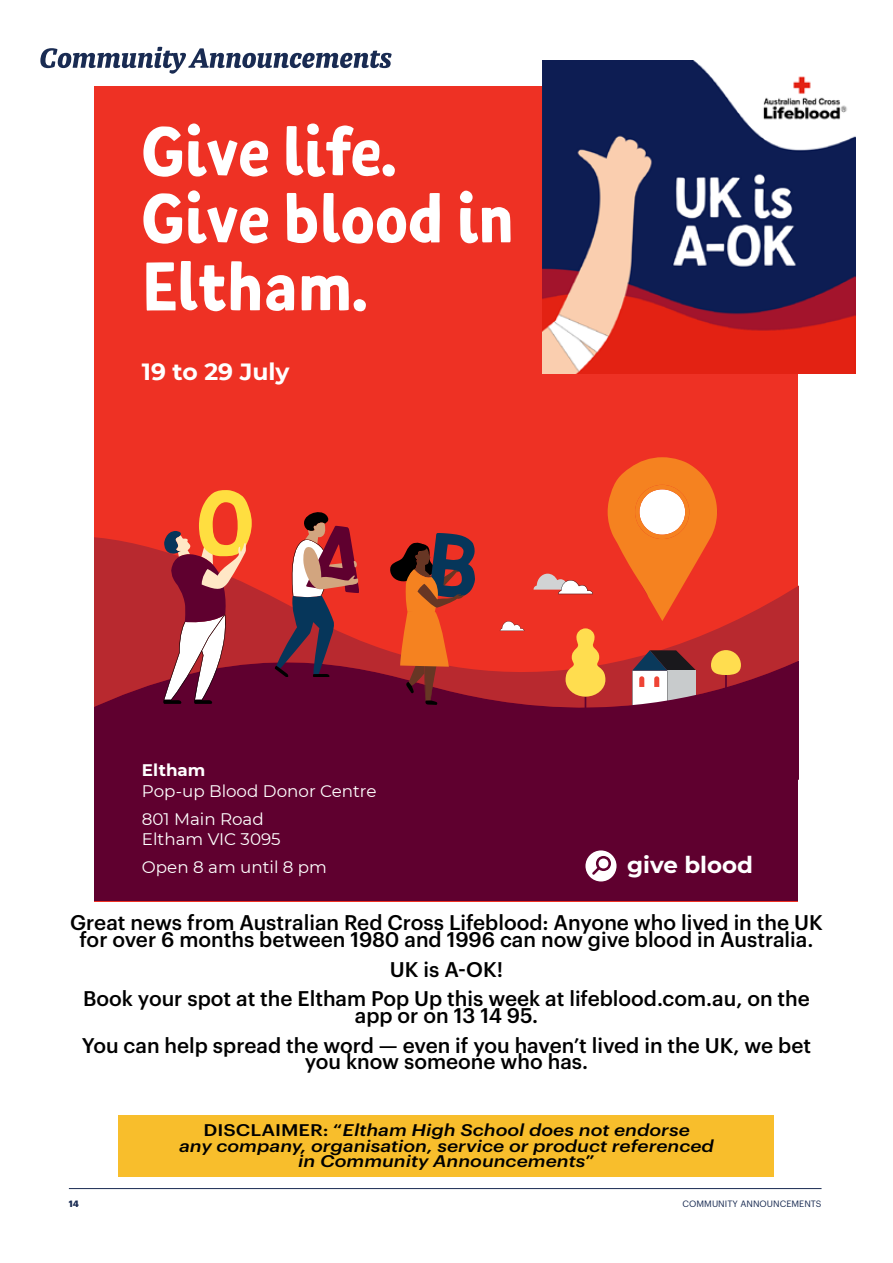
<style>
.page{position:relative;width:893px;height:1263px;background:#fff}
.page>*{position:absolute;margin:0;border:0;box-sizing:border-box;transform-origin:0 0}
.t1{font:700 68.55px/66.9px "Fela";letter-spacing:-.01em;color:#fff}
.t2{font:700 23.4px "Montserrat";color:#fff}
.t3{font:700 22.95px "Montserrat";color:#fff}
.t4{font:500 20.7px/29.5px "Graphik";color:#000;text-align:center}
.t5{font:16.65px/20.5px "Montserrat";color:#fff}
.t6{font:700 16.65px "Montserrat";color:#fff}
.t7{font:italic 500 16.5px/15.8px "Graphik";color:#000;text-align:center;scale:1.19 1}
.t8{font:9px "Graphik";letter-spacing:.005em;color:#192b52}
.t9{font:700 9px "Graphik";color:#192b52}
.s1{font-style:normal}
</style>
<div class="page">
<hr style="left:69px;top:1188px;width:752px;height:1px;background:#192b52">
<svg style="left:40px;top:47px;width:352px;height:27px"></svg>
<div style="left:95px;top:86px;width:703px;height:815px;background:#ee3124"></div>
<svg style="left:95px;top:537px;width:703px;height:105px"></svg>
<div style="left:95px;top:761px;width:703px;height:140px;background:#5f002f"></div>
<svg style="left:534px;top:574px;width:59px;height:20px"></svg>
<svg style="left:500px;top:621px;width:24px;height:10px"></svg>
<svg style="left:566px;top:628px;width:39px;height:14px"></svg>
<svg style="left:95px;top:642px;width:703px;height:119px;background:#801834"></svg>
<svg style="left:163px;top:490px;width:89px;height:214px"></svg>
<svg style="left:275px;top:512px;width:84px;height:165px"></svg>
<svg style="left:389px;top:533px;width:86px;height:172px"></svg>
<svg style="left:608px;top:457px;width:110px;height:164px"></svg>
<svg style="left:585px;top:850px;width:31px;height:31px"></svg>
<div style="left:119px;top:1115px;width:655px;height:61px;background:#f8be2c"></div>
<img style="left:542px;top:60px;width:313px;height:313px">
<h1 class="t1" style="left:142px;top:119px;width:374px">Give life.<br>Give blood in</h1>
<h1 class="t1" style="left:142px;top:254px;width:227px">Eltham.</h1>
<p class="t2" style="left:142px;top:354px;width:149px">19 to 29 July</p>
<p class="t6" style="left:142px;top:758px;width:65px">Eltham</p>
<p class="t5" style="left:142px;top:808px;width:140px">801 Main Road<br>Eltham VIC 3095</p>
<p class="t5" style="left:142px;top:856px;width:187px">Open 8 am until 8 pm</p>
<p class="t5" style="left:142px;top:780px;width:236px">Pop-up Blood Donor Centre</p>
<p class="t3" style="left:627px;top:848px;width:128px">give blood</p>
<p class="t4" style="left:70px;top:913px;width:754px;line-height:16.8px">Great news from Australian Red Cross Lifeblood: Anyone who lived in the UK for over 6 months between 1980 and 1996 can now give blood in Australia.</p>
<p class="t4" style="left:83px;top:953px;width:728px">UK is A-OK!<br>Book your spot at the Eltham Pop Up this week at lifeblood.com.au, on the</p>
<p class="t4" style="left:82px;top:999px;width:731px">app or on 13 14 95.<br>You can help spread the word — even if you haven’t lived in the UK, we bet</p>
<p class="t4" style="left:305px;top:1045px;width:285px">you know someone who has.</p>
<p class="t7" style="left:179px;top:1121px;width:451px"><span class="s1">DISCLAIMER: “</span>Eltham High School does not endorse<br>any company, organisation, service or product referenced in Community Announcements<span class="s1">”</span></p>
<p class="t9" style="left:69px;top:1196px;width:12px">14</p>
<p class="t8" style="left:683px;top:1196px;width:140px">COMMUNITY ANNOUNCEMENTS</p>
</div>
